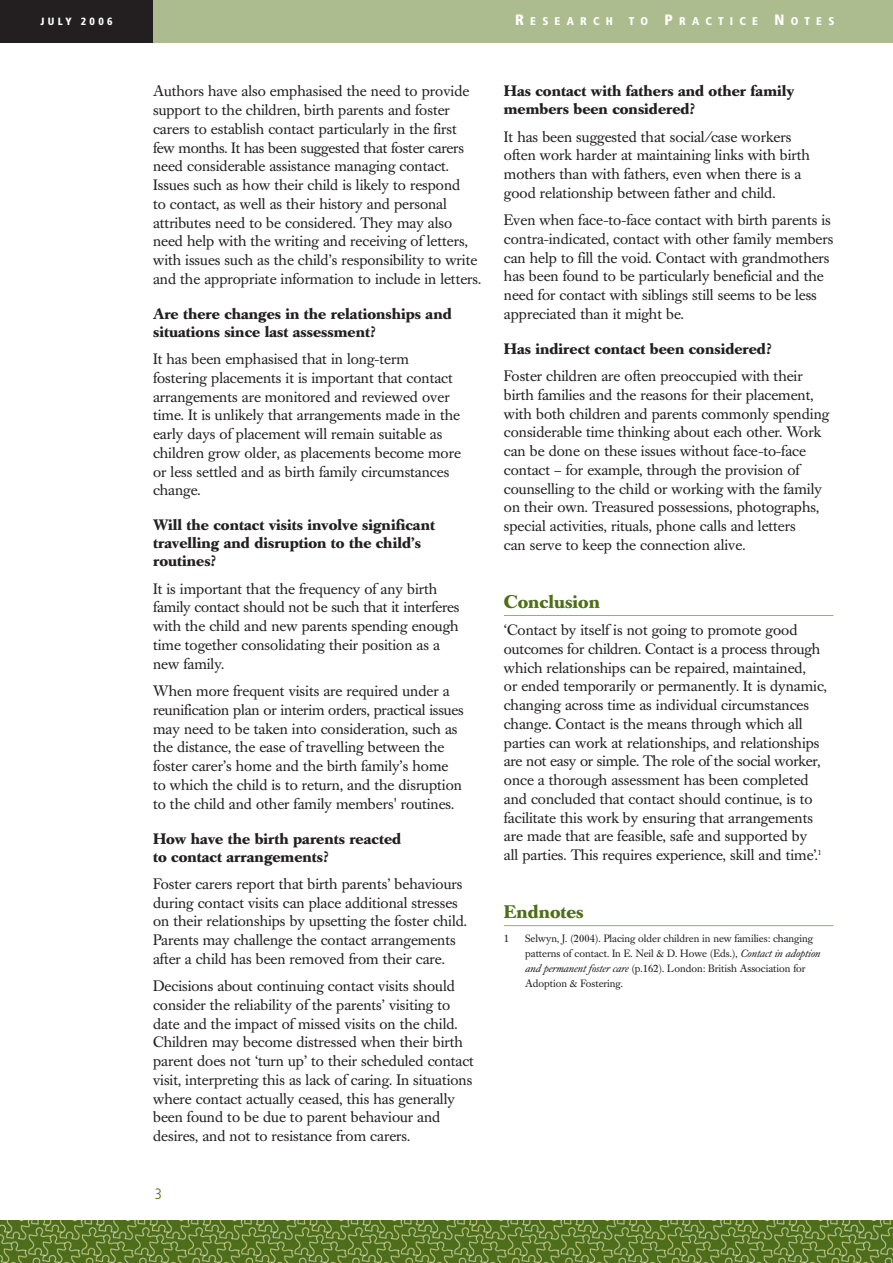
<style>
.page{position:relative;width:893px;height:1263px;background:#fff}
.page>*{position:absolute;margin:0;border:0;box-sizing:border-box;transform-origin:0 0}
.t1{font:700 18px "Caslon Book BE";color:#4e6e17}
.t2{font:15px/18.8px "Caslon Book BE";color:#231f20}
.t3{font:700 15px/18px "Caslon Book BE";color:#231f20}
.t4{font:300 condensed 15px "Frutiger";color:#4e6e17}
.t5{font:900 condensed 11.25px "Frutiger";letter-spacing:.555em;color:#fff}
.t6{font:10.5px/15px "Caslon Book BE";color:#231f20}
.t7{font:900 condensed 10.5px "Frutiger";letter-spacing:.31em;color:#fff}
.s1{font-size:15px}
.s2{font-style:italic}
</style>
<div class="page">
<hr style="left:504px;top:615px;width:329px;height:1px;background:#9bac77">
<hr style="left:504px;top:925px;width:329px;height:1px;background:#9bac77">
<div style="left:0;top:0;width:153px;height:43px;background:#231f20"></div>
<img style="left:0;top:1220px;width:893px;height:43px">
<div style="left:153px;top:0;width:740px;height:43px;background:#adbc8f"></div>
<p class="t7" style="left:41px;top:17px;width:73px">JULY 2006</p>
<p class="t5" style="left:515px;top:17px;width:99px"><span class="s1">R</span>ESEARCH</p>
<p class="t5" style="left:629px;top:17px;width:207px">TO <span class="s1">P</span>RACTICE <span class="s1">N</span>OTES</p>
<p class="t2" style="left:153px;top:83px;width:330px">Authors have also emphasised the need to provide support to the children, birth parents and foster carers to establish contact particularly in the first few months. It has been suggested that foster carers need considerable assistance managing contact.<br>Issues such as how their child is likely to respond<br>to contact, as well as their history and personal attributes need to be considered. They may also need help with the writing and receiving of letters, with issues such as the child’s responsibility to write and the appropriate information to include in letters.</p>
<p class="t3" style="left:153px;top:306px;width:300px">Are there changes in the relationships and situations since last assessment?</p>
<p class="t2" style="left:153px;top:351px;width:309px">It has been emphasised that in long-term fostering placements it is important that contact arrangements are monitored and reviewed over time. It is unlikely that arrangements made in the early days of placement will remain suitable as children grow older, as placements become more or less settled and as birth family circumstances change.</p>
<p class="t3" style="left:153px;top:518px;width:283px">Will the contact visits involve significant travelling and disruption to the child’s routines?</p>
<p class="t2" style="left:153px;top:581px;width:308px">It is important that the frequency of any birth family contact should not be such that it interferes with the child and new parents spending enough time together consolidating their position as a new family.</p>
<p class="t2" style="left:153px;top:683px;width:312px">When more frequent visits are required under a reunification plan or interim orders, practical issues may need to be taken into consideration, such as the distance, the ease of travelling between the foster carer’s home and the birth family’s home to which the child is to return, and the disruption to the child and other family members' routines.</p>
<p class="t3" style="left:153px;top:831px;width:250px">How have the birth parents reacted to contact arrangements?</p>
<p class="t2" style="left:153px;top:876px;width:315px">Foster carers report that birth parents’ behaviours during contact visits can place additional stresses on their relationships by upsetting the foster child.<br>Parents may challenge the contact arrangements after a child has been removed from their care.</p>
<p class="t2" style="left:153px;top:978px;width:322px">Decisions about continuing contact visits should consider the reliability of the parents’ visiting to date and the impact of missed visits on the child.<br>Children may become distressed when their birth parent does not ‘turn up’ to their scheduled contact visit, interpreting this as lack of caring. In situations where contact actually ceased, this has generally been found to be due to parent behaviour and desires, and not to resistance from carers.</p>
<p class="t4" style="left:155px;top:1187px;width:9px">3</p>
<p class="t3" style="left:504px;top:84px;width:292px">Has contact with fathers and other family members been considered?</p>
<p class="t2" style="left:504px;top:129px;width:307px">It has been suggested that social/case workers often work harder at maintaining links with birth mothers than with fathers, even when there is a good relationship between father and child.</p>
<p class="t2" style="left:504px;top:212px;width:331px">Even when face-to-face contact with birth parents is contra-indicated, contact with other family members can help to fill the void. Contact with grandmothers has been found to be particularly beneficial and the need for contact with siblings still seems to be less appreciated than it might be.</p>
<p class="t3" style="left:504px;top:341px;width:269px">Has indirect contact been considered?</p>
<p class="t2" style="left:504px;top:368px;width:327px">Foster children are often preoccupied with their birth families and the reasons for their placement, with both children and parents commonly spending considerable time thinking about each other. Work can be done on these issues without face-to-face contact – for example, through the provision of counselling to the child or working with the family on their own. Treasured possessions, photographs, special activities, rituals, phone calls and letters<br>can serve to keep the connection alive.</p>
<p class="t1" style="left:504px;top:595px;width:98px">Conclusion</p>
<p class="t2" style="left:504px;top:622px;width:325px">‘Contact by itself is not going to promote good outcomes for children. Contact is a process through which relationships can be repaired, maintained,<br>or ended temporarily or permanently. It is dynamic, changing across time as individual circumstances change. Contact is the means through which all parties can work at relationships, and relationships are not easy or simple. The role of the social worker, once a thorough assessment has been completed and concluded that contact should continue, is to facilitate this work by ensuring that arrangements are made that are feasible, safe and supported by<br>all parties. This requires experience, skill and time’.<sup>1</sup></p>
<p class="t1" style="left:504px;top:905px;width:81px">Endnotes</p>
<p class="t6" style="left:504px;top:932px;width:7px">1</p>
<p class="t6" style="left:525px;top:932px;width:296px">Selwyn, J. (2004). Placing older children in new families: changing patterns of contact. In E. Neil &amp; D. Howe (Eds.), <span class="s2">Contact in adoption and permanent foster care</span> (p.162). London: British Association for Adoption &amp; Fostering.</p>
</div>
